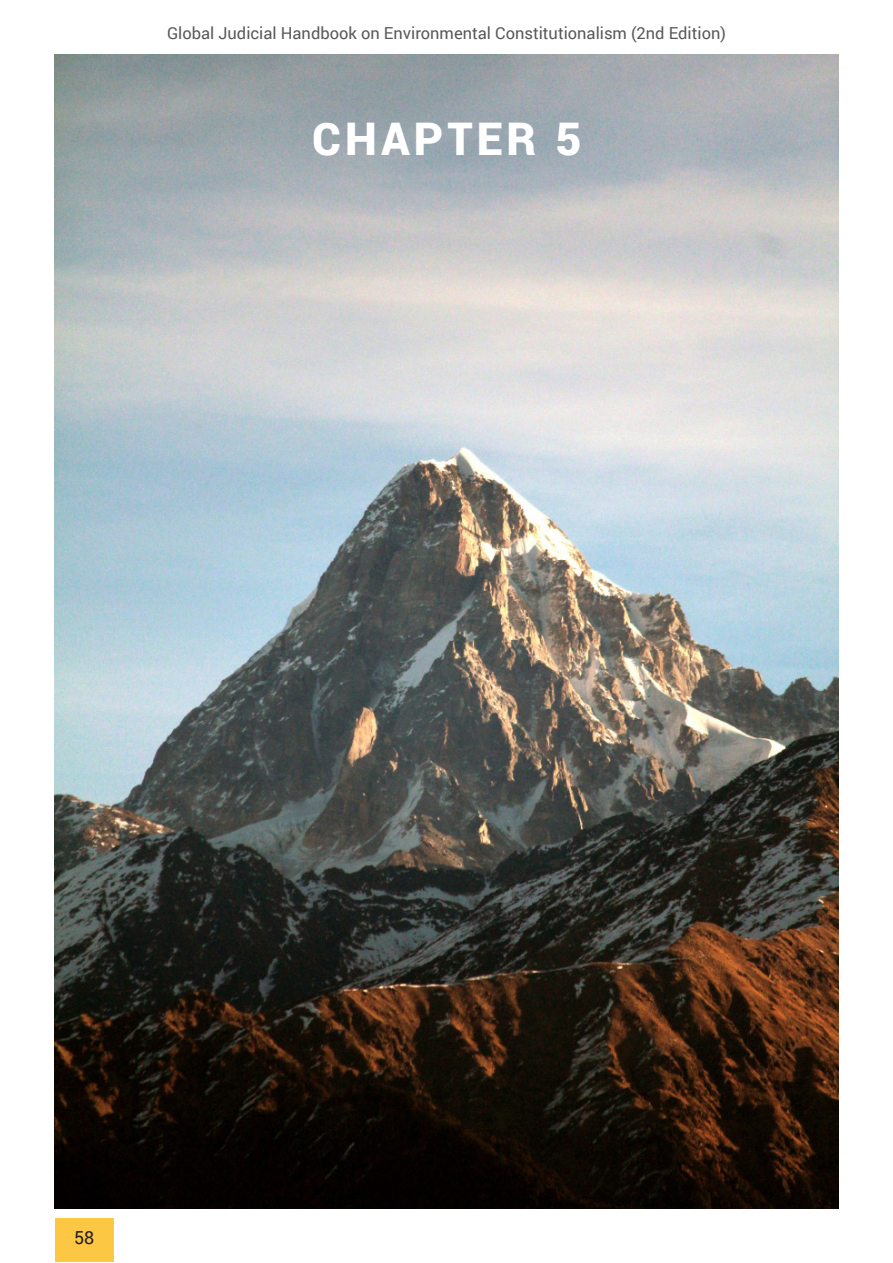
<style>
.page{position:relative;width:893px;height:1263px;background:#fff}
.page>*{position:absolute;margin:0;border:0;box-sizing:border-box;transform-origin:0 0}
.t1{font:900 45px "Roboto";letter-spacing:.09em;color:#fff}
.t2{font:18px "Roboto";color:#231f20}
.t3{font:16.5px "Roboto";color:#57585a}
</style>
<div class="page">
<div style="left:55px;top:1218px;width:59px;height:44px;background:#fcc742"></div>
<img style="left:54px;top:54px;width:785px;height:1155px">
<p class="t3" style="left:167px;top:22px;width:560px">Global Judicial Handbook on Environmental Constitutionalism (2nd Edition)</p>
<p class="t1" style="left:312px;top:107px;width:271px">CHAPTER 5</p>
<p class="t2" style="left:74px;top:1225px;width:22px">58</p>
</div>
